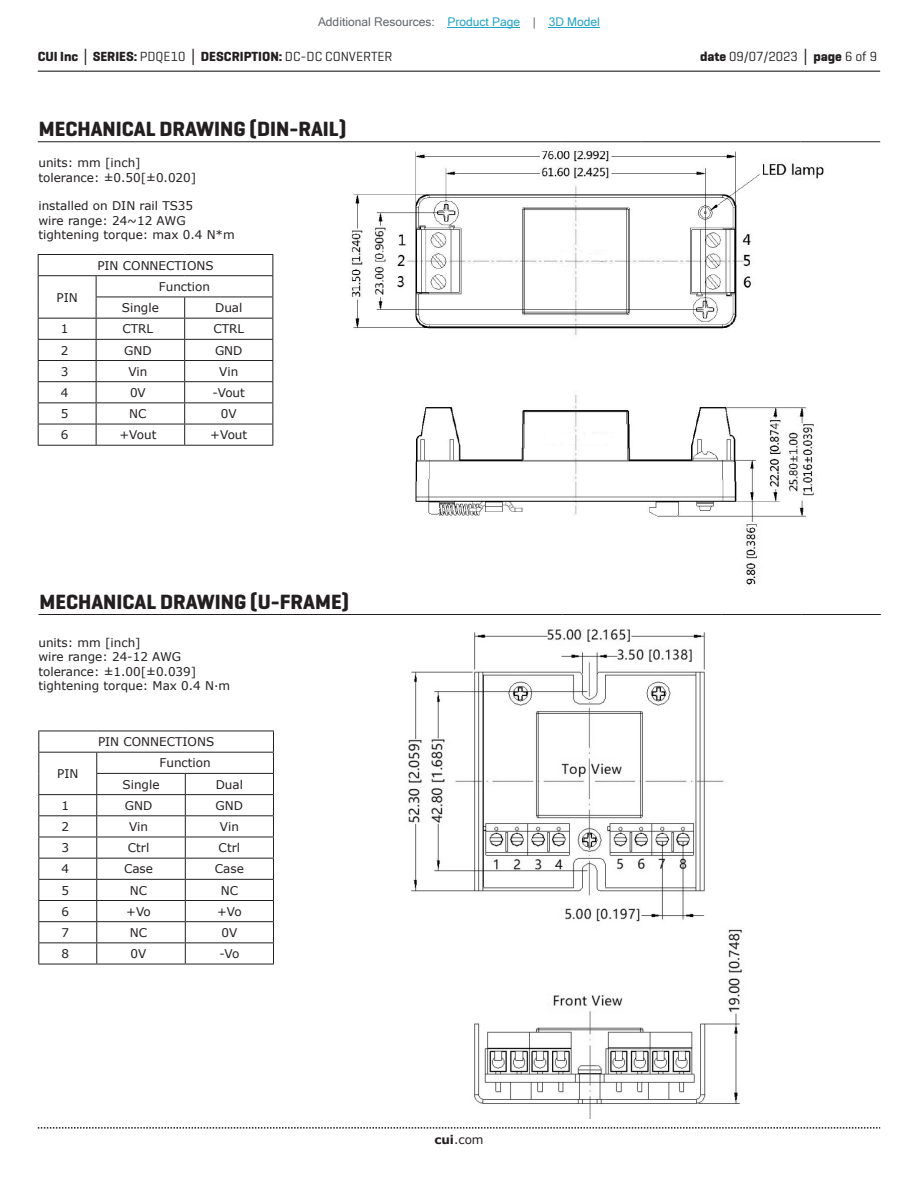
<style>
.page{position:relative;width:918px;height:1188px;background:#fff}
.page>*{position:absolute;margin:0;border:0;box-sizing:border-box;transform-origin:0 0}
.t1{font:700 21px "Geogrotesque";color:#231f20}
.t2{font:700 13.5px "Geogrotesque";color:#231f20}
.t3{font:13.5px "Geogrotesque";color:#231f20}
.t4{font:12px/14.4px "Verdana";color:#231f20}
.t5{font:12px "Microsoft Sans Serif";color:#63676b}
.s1{color:#23a4c6}
.s2{font-family:"Verdana"}
.s3{font-weight:400}
.s4{font-weight:700}
.s5{font-family:"Verdana";font-weight:700}
</style>
<div class="page">
<hr style="left:38px;top:71px;width:842px;height:1px;background:#231f20">
<svg style="left:38px;top:1127px;width:842px;height:2px"></svg>
<img style="left:346px;top:142px;width:482px;height:443px">
<hr style="left:38px;top:254px;width:58px;height:1px;background:#231f20">
<hr style="left:96px;top:254px;width:89px;height:1px;background:#231f20">
<hr style="left:185px;top:254px;width:88px;height:1px;background:#231f20">
<hr style="left:38px;top:275px;width:58px;height:1px;background:#231f20">
<hr style="left:96px;top:275px;width:89px;height:1px;background:#231f20">
<hr style="left:185px;top:275px;width:88px;height:1px;background:#231f20">
<hr style="left:96px;top:297px;width:89px;height:1px;background:#231f20">
<hr style="left:185px;top:297px;width:88px;height:1px;background:#231f20">
<hr style="left:38px;top:318px;width:58px;height:1px;background:#231f20">
<hr style="left:96px;top:318px;width:89px;height:1px;background:#231f20">
<hr style="left:185px;top:318px;width:88px;height:1px;background:#231f20">
<hr style="left:38px;top:339px;width:58px;height:1px;background:#231f20">
<hr style="left:96px;top:339px;width:89px;height:1px;background:#231f20">
<hr style="left:38px;top:360px;width:58px;height:1px;background:#231f20">
<hr style="left:96px;top:360px;width:89px;height:1px;background:#231f20">
<hr style="left:38px;top:381px;width:58px;height:1px;background:#231f20">
<hr style="left:96px;top:381px;width:89px;height:1px;background:#231f20">
<hr style="left:38px;top:402px;width:58px;height:1px;background:#231f20">
<hr style="left:96px;top:402px;width:89px;height:1px;background:#231f20">
<hr style="left:38px;top:424px;width:58px;height:1px;background:#231f20">
<hr style="left:96px;top:424px;width:89px;height:1px;background:#231f20">
<hr style="left:38px;top:445px;width:58px;height:1px;background:#231f20">
<hr style="left:96px;top:445px;width:89px;height:1px;background:#231f20">
<hr style="left:185px;top:339px;width:88px;height:1px;background:#231f20">
<hr style="left:185px;top:360px;width:88px;height:1px;background:#231f20">
<hr style="left:185px;top:381px;width:88px;height:1px;background:#231f20">
<hr style="left:185px;top:402px;width:88px;height:1px;background:#231f20">
<hr style="left:185px;top:424px;width:88px;height:1px;background:#231f20">
<svg style="left:272px;top:255px;width:1px;height:190px"></svg>
<hr style="left:185px;top:445px;width:88px;height:1px;background:#231f20">
<svg style="left:38px;top:255px;width:1px;height:190px"></svg>
<svg style="left:96px;top:276px;width:1px;height:169px"></svg>
<svg style="left:184px;top:297px;width:1px;height:148px"></svg>
<hr style="left:38px;top:141px;width:524px;height:1px;background:#231f20">
<hr style="left:562px;top:141px;width:79px;height:1px;background:#231f20">
<hr style="left:641px;top:141px;width:80px;height:1px;background:#231f20">
<hr style="left:721px;top:141px;width:80px;height:1px;background:#231f20">
<hr style="left:801px;top:141px;width:79px;height:1px;background:#231f20">
<img style="left:408px;top:629px;width:335px;height:489px">
<hr style="left:38px;top:731px;width:59px;height:1px;background:#231f20">
<hr style="left:97px;top:731px;width:88px;height:1px;background:#231f20">
<hr style="left:185px;top:731px;width:89px;height:1px;background:#231f20">
<hr style="left:38px;top:752px;width:59px;height:1px;background:#231f20">
<hr style="left:97px;top:752px;width:88px;height:1px;background:#231f20">
<hr style="left:185px;top:752px;width:89px;height:1px;background:#231f20">
<hr style="left:96px;top:773px;width:89px;height:1px;background:#231f20">
<hr style="left:185px;top:773px;width:89px;height:1px;background:#231f20">
<hr style="left:38px;top:794px;width:59px;height:1px;background:#231f20">
<hr style="left:97px;top:794px;width:88px;height:1px;background:#231f20">
<hr style="left:185px;top:794px;width:89px;height:1px;background:#231f20">
<hr style="left:38px;top:815px;width:59px;height:1px;background:#231f20">
<hr style="left:97px;top:815px;width:88px;height:1px;background:#231f20">
<hr style="left:38px;top:837px;width:59px;height:1px;background:#231f20">
<hr style="left:97px;top:837px;width:88px;height:1px;background:#231f20">
<hr style="left:38px;top:858px;width:59px;height:1px;background:#231f20">
<hr style="left:97px;top:858px;width:88px;height:1px;background:#231f20">
<hr style="left:38px;top:879px;width:59px;height:1px;background:#231f20">
<hr style="left:97px;top:879px;width:88px;height:1px;background:#231f20">
<hr style="left:38px;top:900px;width:59px;height:1px;background:#231f20">
<hr style="left:97px;top:900px;width:88px;height:1px;background:#231f20">
<hr style="left:38px;top:921px;width:59px;height:1px;background:#231f20">
<hr style="left:97px;top:921px;width:88px;height:1px;background:#231f20">
<hr style="left:38px;top:942px;width:59px;height:1px;background:#231f20">
<hr style="left:97px;top:942px;width:88px;height:1px;background:#231f20">
<hr style="left:38px;top:964px;width:59px;height:1px;background:#231f20">
<hr style="left:97px;top:964px;width:88px;height:1px;background:#231f20">
<hr style="left:185px;top:815px;width:89px;height:1px;background:#231f20">
<hr style="left:185px;top:837px;width:89px;height:1px;background:#231f20">
<hr style="left:185px;top:858px;width:89px;height:1px;background:#231f20">
<hr style="left:185px;top:879px;width:89px;height:1px;background:#231f20">
<hr style="left:185px;top:900px;width:89px;height:1px;background:#231f20">
<hr style="left:185px;top:921px;width:89px;height:1px;background:#231f20">
<hr style="left:185px;top:942px;width:89px;height:1px;background:#231f20">
<svg style="left:273px;top:731px;width:1px;height:233px"></svg>
<hr style="left:185px;top:964px;width:89px;height:1px;background:#231f20">
<svg style="left:38px;top:731px;width:1px;height:233px"></svg>
<svg style="left:96px;top:753px;width:1px;height:211px"></svg>
<svg style="left:185px;top:774px;width:1px;height:190px"></svg>
<hr style="left:38px;top:614px;width:525px;height:1px;background:#231f20">
<hr style="left:563px;top:614px;width:79px;height:1px;background:#231f20">
<hr style="left:642px;top:614px;width:80px;height:1px;background:#231f20">
<hr style="left:722px;top:614px;width:79px;height:1px;background:#231f20">
<hr style="left:801px;top:614px;width:80px;height:1px;background:#231f20">
<hr style="left:448px;top:27px;width:72px;height:1px;background:#23a4c6">
<hr style="left:549px;top:27px;width:51px;height:1px;background:#23a4c6">
<p class="t5" style="left:318px;top:15px;width:283px">Additional Resources: <span class="s1">Product Page</span> | <span class="s1">3D Model</span></p>
<p class="t2" style="left:38px;top:48px;width:356px">CUI Inc <span class="s2">│</span> SERIES: <span class="s3">PDQE10</span> <span class="s2">│</span> DESCRIPTION: <span class="s3">DC-DC CONVERTER</span></p>
<p class="t3" style="left:700px;top:48px;width:179px"><span class="s4">date</span> 09/07/2023 <span class="s5">│</span> <span class="s4">page</span> 6 of 9</p>
<h1 class="t1" style="left:39px;top:116px;width:309px">MECHANICAL DRAWING (DIN-RAIL)</h1>
<p class="t4" style="left:38px;top:156px;width:159px">units: mm [inch] tolerance: ±0.50[±0.020]</p>
<p class="t4" style="left:38px;top:199px;width:198px">installed on DIN rail TS35<br>wire range: 24~12 AWG tightening torque: max 0.4 N*m</p>
<p class="t4" style="left:97px;top:258px;width:118px">PIN CONNECTIONS</p>
<p class="t4" style="left:57px;top:290px;width:23px">PIN</p>
<p class="t4" style="left:122px;top:276px;width:90px;line-height:21.1px;text-indent:37px">Function<br>Single</p>
<p class="t4" style="left:215px;top:300px;width:29px">Dual</p>
<p class="t4" style="left:61px;top:322px;width:9px">1</p>
<p class="t4" style="left:123px;top:322px;width:32px">CTRL</p>
<p class="t4" style="left:213px;top:322px;width:32px">CTRL</p>
<p class="t4" style="left:61px;top:343px;width:9px">2</p>
<p class="t4" style="left:124px;top:343px;width:29px">GND</p>
<p class="t4" style="left:215px;top:343px;width:29px">GND</p>
<p class="t4" style="left:61px;top:364px;width:9px">3</p>
<p class="t4" style="left:128px;top:364px;width:21px">Vin</p>
<p class="t4" style="left:219px;top:364px;width:21px">Vin</p>
<p class="t4" style="left:61px;top:385px;width:9px">4</p>
<p class="t4" style="left:130px;top:385px;width:17px">0V</p>
<p class="t4" style="left:213px;top:385px;width:34px">-Vout</p>
<p class="t4" style="left:61px;top:406px;width:9px">5</p>
<p class="t4" style="left:129px;top:406px;width:19px">NC</p>
<p class="t4" style="left:221px;top:406px;width:17px">0V</p>
<p class="t4" style="left:61px;top:428px;width:9px">6</p>
<p class="t4" style="left:119px;top:428px;width:39px">+Vout</p>
<p class="t4" style="left:210px;top:428px;width:39px">+Vout</p>
<h1 class="t1" style="left:40px;top:588px;width:311px">MECHANICAL DRAWING (U-FRAME)</h1>
<p class="t4" style="left:38px;top:635px;width:193px">units: mm [inch]<br>wire range: 24-12 AWG tolerance: ±1.00[±0.039] tightening torque: Max 0.4 N·m</p>
<p class="t4" style="left:98px;top:734px;width:118px">PIN CONNECTIONS</p>
<p class="t4" style="left:57px;top:766px;width:23px">PIN</p>
<p class="t4" style="left:123px;top:752px;width:90px;line-height:21.1px;text-indent:37px">Function<br>Single</p>
<p class="t4" style="left:216px;top:777px;width:29px">Dual</p>
<p class="t4" style="left:62px;top:798px;width:9px">1</p>
<p class="t4" style="left:125px;top:798px;width:29px">GND</p>
<p class="t4" style="left:216px;top:798px;width:29px">GND</p>
<p class="t4" style="left:62px;top:819px;width:9px">2</p>
<p class="t4" style="left:129px;top:819px;width:21px">Vin</p>
<p class="t4" style="left:220px;top:819px;width:21px">Vin</p>
<p class="t4" style="left:62px;top:840px;width:9px">3</p>
<p class="t4" style="left:128px;top:840px;width:23px">Ctrl</p>
<p class="t4" style="left:219px;top:840px;width:23px">Ctrl</p>
<p class="t4" style="left:62px;top:862px;width:9px">4</p>
<p class="t4" style="left:124px;top:862px;width:30px">Case</p>
<p class="t4" style="left:215px;top:862px;width:30px">Case</p>
<p class="t4" style="left:62px;top:883px;width:9px">5</p>
<p class="t4" style="left:130px;top:883px;width:19px">NC</p>
<p class="t4" style="left:221px;top:883px;width:19px">NC</p>
<p class="t4" style="left:62px;top:904px;width:9px">6</p>
<p class="t4" style="left:126px;top:904px;width:26px">+Vo</p>
<p class="t4" style="left:217px;top:904px;width:26px">+Vo</p>
<p class="t4" style="left:62px;top:925px;width:9px">7</p>
<p class="t4" style="left:130px;top:925px;width:19px">NC</p>
<p class="t4" style="left:221px;top:925px;width:17px">0V</p>
<p class="t4" style="left:62px;top:946px;width:9px">8</p>
<p class="t4" style="left:131px;top:946px;width:17px">0V</p>
<p class="t4" style="left:219px;top:946px;width:22px">-Vo</p>
<p class="t4" style="left:434px;top:1132px;width:51px"><span class="s4">cui</span>.com</p>
</div>
